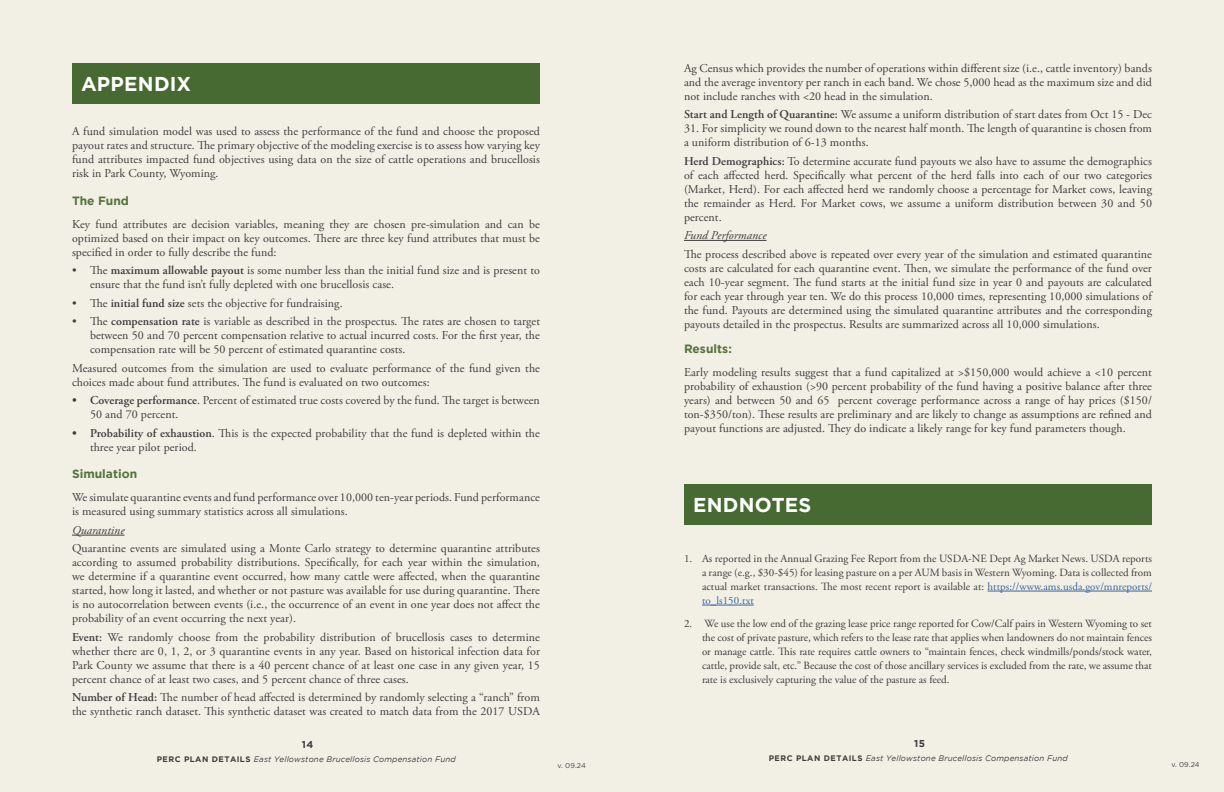
<style>
.page{position:relative;width:1224px;height:792px;background:#fff}
.page>*{position:absolute;margin:0;border:0;box-sizing:border-box;transform-origin:0 0}
.t1{font:700 20px "Gotham";letter-spacing:.01em;color:#fff}
.BODY_COPY{font:12px/14px "Adobe Garamond Pro";letter-spacing:.005em;color:#3e3e3f;text-align:justify}
.BODY_COPY-2{font:700 12px "Gotham";color:#55733c}
.BODY_COPY-3{font:italic 12px "Adobe Garamond Pro";letter-spacing:.005em;color:#3e3e3f}
.t2{font:11px/14px "Adobe Garamond Pro";letter-spacing:-.005em;color:#3e3e3f;text-align:justify}
.t3{font:700 10px "Gotham";color:#3e3e3f}
.t4{font:italic 8px "Gotham";letter-spacing:.02em;color:#3e3e3f}
.t5{font:7px "Gotham";letter-spacing:.005em;color:#3e3e3f}
.s1{font-weight:600}
.s2{font-weight:700;font-style:normal}
.s3{color:#3667a4}
</style>
<div class="page">
<div style="left:0;top:0;width:612px;height:792px;background:#f2efe5"></div>
<div style="left:612px;top:0;width:612px;height:792px;background:#f2efe5"></div>
<div style="left:72px;top:63px;width:468px;height:41px;background:#476a32"></div>
<div style="left:684px;top:484px;width:468px;height:41px;background:#476a32"></div>
<hr style="left:72px;top:535px;width:52px;height:1px;background:#3e3e3f">
<hr style="left:684px;top:240px;width:83px;height:1px;background:#3e3e3f">
<hr style="left:988px;top:591px;width:164px;height:1px;background:#3667a4">
<hr style="left:702px;top:605px;width:52px;height:1px;background:#3667a4">
<p class="t1" style="left:81px;top:72px;width:112px">APPENDIX</p>
<p class="BODY_COPY" style="left:72px;top:125px;width:469px">A fund simulation model was used to assess the performance of the fund and choose the proposed payout rates and structure. The primary objective of the modeling exercise is to assess how varying key fund attributes impacted fund objectives using data on the size of cattle operations and brucellosis risk in Park County, Wyoming.</p>
<p class="BODY_COPY-2" style="left:72px;top:194px;width:59px">The Fund</p>
<p class="BODY_COPY" style="left:72px;top:218px;width:470px">Key fund attributes are decision variables, meaning they are chosen pre-simulation and can be optimized based on their impact on key outcomes. There are three key fund attributes that must be specified in order to fully describe the fund:</p>
<p class="BODY_COPY" style="left:90px;top:264px;width:452px;text-indent:-18px">• The <span class="s1">maximum allowable payout</span> is some number less than the initial fund size and is present to ensure that the fund isn’t fully depleted with one brucellosis case.</p>
<p class="BODY_COPY" style="left:72px;top:297px;width:272px">• The <span class="s1">initial fund size</span> sets the objective for fundraising.</p>
<p class="BODY_COPY" style="left:90px;top:315px;width:452px;text-indent:-18px">• The <span class="s1">compensation rate</span> is variable as described in the prospectus. The rates are chosen to target between 50 and 70 percent compensation relative to actual incurred costs. For the first year, the compensation rate will be 50 percent of estimated quarantine costs.</p>
<p class="BODY_COPY" style="left:72px;top:362px;width:470px">Measured outcomes from the simulation are used to evaluate performance of the fund given the choices made about fund attributes. The fund is evaluated on two outcomes:</p>
<p class="BODY_COPY" style="left:90px;top:394px;width:451px;text-indent:-18px"><span class="s1">• Coverage performance</span>. Percent of estimated true costs covered by the fund. The target is between<br>50 and 70 percent.</p>
<p class="BODY_COPY" style="left:90px;top:427px;width:451px;text-indent:-18px"><span class="s1">• Probability of exhaustion</span>. This is the expected probability that the fund is depleted within the three year pilot period.</p>
<p class="BODY_COPY-2" style="left:72px;top:467px;width:67px">Simulation</p>
<p class="BODY_COPY" style="left:72px;top:491px;width:470px">We simulate quarantine events and fund performance over 10,000 ten-year periods. Fund performance is measured using summary statistics across all simulations.</p>
<p class="BODY_COPY-3" style="left:72px;top:523px;width:54px">Quarantine</p>
<p class="BODY_COPY" style="left:72px;top:542px;width:470px">Quarantine events are simulated using a Monte Carlo strategy to determine quarantine attributes according to assumed probability distributions. Specifically, for each year within the simulation, we determine if a quarantine event occurred, how many cattle were affected, when the quarantine started, how long it lasted, and whether or not pasture was available for use during quarantine. There is no autocorrelation between events (i.e., the occurrence of an event in one year does not affect the probability of an event occurring the next year).</p>
<p class="BODY_COPY" style="left:72px;top:631px;width:470px"><span class="s1">Event:</span> We randomly choose from the probability distribution of brucellosis cases to determine whether there are 0, 1, 2, or 3 quarantine events in any year. Based on historical infection data for Park County we assume that there is a 40 percent chance of at least one case in any given year, 15 percent chance of at least two cases, and 5 percent chance of three cases.</p>
<p class="BODY_COPY" style="left:72px;top:691px;width:469px"><span class="s1">Number of Head:</span> The number of head affected is determined by randomly selecting a “ranch” from the synthetic ranch dataset. This synthetic dataset was created to match data from the 2017 USDA</p>
<p class="t3" style="left:302px;top:739px;width:13px">14</p>
<p class="t4" style="left:157px;top:755px;width:301px"><span class="s2">PERC PLAN DETAILS</span> East Yellowstone Brucellosis Compensation Fund</p>
<p class="BODY_COPY" style="left:684px;top:61px;width:470px">Ag Census which provides the number of operations within different size (i.e., cattle inventory) bands and the average inventory per ranch in each band. We chose 5,000 head as the maximum size and did not include ranches with &lt;20 head in the simulation.</p>
<p class="BODY_COPY" style="left:684px;top:108px;width:469px"><span class="s1">Start and Length of Quarantine:</span> We assume a uniform distribution of start dates from Oct 15 - Dec</p>
<p class="BODY_COPY" style="left:684px;top:122px;width:470px">31. For simplicity we round down to the nearest half month. The length of quarantine is chosen from a uniform distribution of 6-13 months.</p>
<p class="BODY_COPY" style="left:684px;top:154px;width:470px"><span class="s1">Herd Demographics:</span> To determine accurate fund payouts we also have to assume the demographics of each affected herd. Specifically what percent of the herd falls into each of our two categories (Market, Herd). For each affected herd we randomly choose a percentage for Market cows, leaving the remainder as Herd. For Market cows, we assume a uniform distribution between 30 and 50 percent.</p>
<p class="BODY_COPY-3" style="left:684px;top:228px;width:84px">Fund Performance</p>
<p class="BODY_COPY" style="left:684px;top:247px;width:470px">The process described above is repeated over every year of the simulation and estimated quarantine costs are calculated for each quarantine event. Then, we simulate the performance of the fund over each 10-year segment. The fund starts at the initial fund size in year 0 and payouts are calculated for each year through year ten. We do this process 10,000 times, representing 10,000 simulations of the fund. Payouts are determined using the simulated quarantine attributes and the corresponding payouts detailed in the prospectus. Results are summarized across all 10,000 simulations.</p>
<p class="BODY_COPY-2" style="left:684px;top:342px;width:49px">Results:</p>
<p class="BODY_COPY" style="left:684px;top:366px;width:470px">Early modeling results suggest that a fund capitalized at &gt;$150,000 would achieve a &lt;10 percent probability of exhaustion (&gt;90 percent probability of the fund having a positive balance after three years) and between 50 and 65 percent coverage performance across a range of hay prices ($150/ ton-$350/ton). These results are preliminary and are likely to change as assumptions are refined and payout functions are adjusted. They do indicate a likely range for key fund parameters though.</p>
<p class="t1" style="left:693px;top:494px;width:120px">ENDNOTES</p>
<p class="t2" style="left:702px;top:552px;width:452px;text-indent:-18px">1. As reported in the Annual Grazing Fee Report from the USDA-NE Dept Ag Market News. USDA reports a range (e.g., $30-$45) for leasing pasture on a per AUM basis in Western Wyoming. Data is collected from actual market transactions. The most recent report is available at: <span class="s3">https://www.ams.usda.gov/mnreports/ to_ls150.txt</span></p>
<p class="t2" style="left:702px;top:617px;width:452px;text-indent:-18px">2. We use the low end of the grazing lease price range reported for Cow/Calf pairs in Western Wyoming to set the cost of private pasture, which refers to the lease rate that applies when landowners do not maintain fences or manage cattle. This rate requires cattle owners to “maintain fences, check windmills/ponds/stock water, cattle, provide salt, etc.” Because the cost of those ancillary services is excluded from the rate, we assume that rate is exclusively capturing the value of the pasture as feed.</p>
<p class="t3" style="left:914px;top:738px;width:12px">15</p>
<p class="t4" style="left:769px;top:754px;width:301px"><span class="s2">PERC PLAN DETAILS</span> East Yellowstone Brucellosis Compensation Fund</p>
<p class="t5" style="left:558px;top:762px;width:30px">v. 09.24</p>
<p class="t5" style="left:1171px;top:761px;width:30px">v. 09.24</p>
</div>
